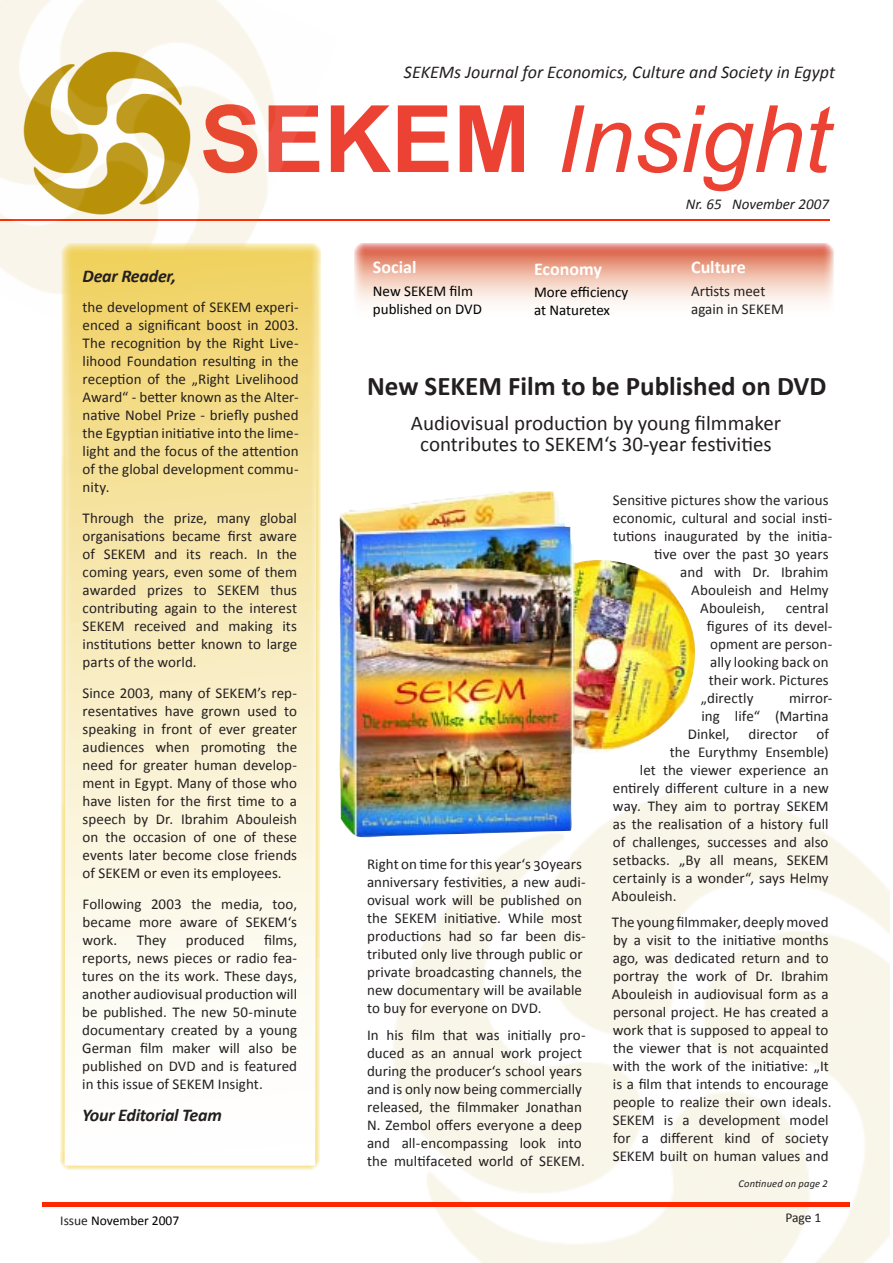
<style>
.page{position:relative;width:893px;height:1263px;background:#fff}
.page>*{position:absolute;margin:0;border:0;box-sizing:border-box;transform-origin:0 0}
.t1{font:italic 93px "Arial";color:#ec4234}
.RegHead1{font:700 27px "Calibri";color:#231f20}
.RegSubHead1{font:21px/21px "Calibri";color:#231f20;text-align:center}
.t2{font:italic 18px "Calibri";color:#231f20}
.t3{font:italic 700 18px "Calibri";letter-spacing:-.015em;color:#231f20}
.LeadBoxHead{font:700 18px "Calibri";color:#fff}
.RegArticle1{font:15px/18px "Calibri";color:#231f20;text-align:justify}
.LeadBox{font:15px/18px "Calibri";color:#000}
.LeadBox-2{font:15px/18px "Calibri";color:#231f20}
.t4{font:italic 15px "Calibri";color:#231f20}
.t5{font:13.5px "Calibri";color:#000}
.PicDescription{font:13.5px "Calibri";color:#231f20}
.LeadBoxHead-2{font:italic 10.5px "Calibri";color:#231f20}
.s1{font-weight:700;font-style:normal}
.s2{color:#231f20}
</style>
<div class="page">
<img style="left:377px;top:793px;width:513px;height:470px">
<hr style="left:43px;top:1202px;width:807px;height:4px;background:#ff2700">
<hr style="left:0;top:219px;width:829px;height:2px;background:#ff2700">
<img style="left:0;top:0;width:275px;height:294px">
<svg style="left:59px;top:242px;width:262px;height:928px"></svg>
<svg style="left:354px;top:243px;width:479px;height:61px;background:#eeb8a9"></svg>
<img style="left:339px;top:491px;width:359px;height:348px">
<p class="t2" style="left:404px;top:61px;width:433px">SEKEMs Journal for Economics, Culture and Society in Egypt</p>
<p class="t1" style="left:200px;top:79px;width:632px"><span class="s1">SEKEM</span> Insight</p>
<p class="t3" style="left:83px;top:265px;width:95px">Dear Reader,</p>
<p class="RegArticle1" style="left:83px;top:298px;width:218px">the development of SEKEM experi&shy;enced a significant boost in 2003.<br>The recognition by the Right Live&shy;lihood Foundation resulting in the reception of the „Right Livelihood Award“ - better known as the Alter&shy;native Nobel Prize - briefly pushed the Egyptian initiative into the lime&shy;light and the focus of the attention of the global development commu&shy;nity.</p>
<p class="RegArticle1" style="left:83px;top:508px;width:216px">Through the prize, many global organisations became first aware of SEKEM and its reach. In the coming years, even some of them awarded prizes to SEKEM thus contributing again to the interest SEKEM received and making its institutions better known to large parts of the world.</p>
<p class="RegArticle1" style="left:83px;top:683px;width:216px">Since 2003, many of SEKEM’s rep&shy;resentatives have grown used to speaking in front of ever greater audiences when promoting the need for greater human develop&shy;ment in Egypt. Many of those who have listen for the first time to a speech by Dr. Ibrahim Abouleish on the occasion of one of these events later become close friends of SEKEM or even its employees.</p>
<p class="RegArticle1" style="left:83px;top:894px;width:216px">Following 2003 the media, too, became more aware of SEKEM‘s work.</p>
<p class="RegArticle1" style="left:82px;top:930px;width:216px;text-indent:182px">films, reports, news pieces or radio fea&shy;tures on the its work. These days, another audiovisual production will be published. The new 50-minute documentary created by a young German film maker will also be published on DVD and is featured in this issue of SEKEM Insight.</p>
<p class="t3" style="left:82px;top:1104px;width:141px">Your Editorial Team</p>
<p class="RegArticle1" style="left:137px;top:930px;width:31px">They</p>
<p class="RegArticle1" style="left:186px;top:930px;width:60px">produced</p>
<p class="LeadBoxHead" style="left:373px;top:256px;width:45px">Social</p>
<p class="LeadBox" style="left:373px;top:281px;width:110px">New SEKEM film published on DVD</p>
<p class="LeadBoxHead" style="left:534px;top:258px;width:69px">Economy</p>
<p class="LeadBox" style="left:534px;top:283px;width:96px">More efficiency at Naturetex</p>
<p class="t4" style="left:686px;top:194px;width:144px">Nr. 65 November 2007</p>
<p class="LeadBoxHead" style="left:691px;top:256px;width:56px">Culture</p>
<p class="LeadBox-2" style="left:691px;top:281px;width:94px">Artists meet again in SEKEM</p>
<p class="RegHead1" style="left:367px;top:370px;width:461px">New SEKEM Film to be Published on DVD</p>
<p class="RegSubHead1" style="left:411px;top:411px;width:372px">Audiovisual production by young filmmaker contributes to SEKEM‘s 30-year festivities</p>
<p class="RegArticle1" style="left:367px;top:854px;width:220px;text-align:left">Right on time for this year‘s 30years anniversary festivities, a new audi&shy;ovisual work will be published on the SEKEM initiative. While most productions had so far been dis&shy;tributed only live through public or private broadcasting channels, the new documentary will be available to buy for everyone on DVD.</p>
<p class="RegArticle1" style="left:367px;top:1025px;width:220px;text-align:left">In his film that was initially pro&shy;duced as an annual work project during the producer‘s school years and is only now being commercially released, the filmmaker Jonathan N. Zembol offers everyone a deep and all-encompassing look into the multifaceted world of SEKEM.</p>
<p class="RegArticle1" style="left:613px;top:490px;width:217px">Sensitive pictures show the various</p>
<p class="RegArticle1" style="left:613px;top:508px;width:221px">economic, cultural and social insti-</p>
<p class="RegArticle1" style="left:613px;top:526px;width:221px">tutions inaugurated by the initia-</p>
<p class="RegArticle1" style="left:654px;top:544px;width:176px">tive over the past 30 years</p>
<p class="RegArticle1" style="left:680px;top:562px;width:150px">and with Dr. Ibrahim</p>
<p class="RegArticle1" style="left:691px;top:580px;width:139px">Abouleish and Helmy</p>
<p class="RegArticle1" style="left:700px;top:598px;width:66px">Abouleish,</p>
<p class="RegArticle1" style="left:786px;top:598px;width:44px">central</p>
<p class="RegArticle1" style="left:707px;top:616px;width:127px">figures of its devel-</p>
<p class="RegArticle1" style="left:710px;top:634px;width:124px">opment are person-</p>
<p class="RegArticle1" style="left:710px;top:652px;width:120px">ally looking back on</p>
<p class="RegArticle1" style="left:709px;top:670px;width:121px">their work. Pictures</p>
<p class="RegArticle1" style="left:701px;top:688px;width:54px">„directly</p>
<p class="RegArticle1" style="left:789px;top:688px;width:45px">mirror-</p>
<p class="RegArticle1" style="left:701px;top:706px;width:129px">ing life“ (Martina</p>
<p class="RegArticle1" style="left:688px;top:724px;width:43px">Dinkel,</p>
<p class="RegArticle1" style="left:748px;top:724px;width:51px">director</p>
<p class="RegArticle1" style="left:816px;top:724px;width:14px">of</p>
<p class="RegArticle1" style="left:670px;top:742px;width:160px">the Eurythmy Ensemble)</p>
<p class="RegArticle1" style="left:640px;top:760px;width:190px">let the viewer experience an</p>
<p class="RegArticle1" style="left:613px;top:778px;width:217px">entirely different culture in a new</p>
<p class="RegArticle1" style="left:613px;top:796px;width:217px">way. They aim to portray SEKEM</p>
<p class="RegArticle1" style="left:613px;top:814px;width:217px">as the realisation of a history full</p>
<p class="RegArticle1" style="left:613px;top:832px;width:217px">of challenges, successes and also</p>
<p class="RegArticle1" style="left:613px;top:850px;width:217px">setbacks. „By all means, SEKEM</p>
<p class="RegArticle1" style="left:613px;top:868px;width:217px">certainly is a wonder“, says Helmy</p>
<p class="RegArticle1" style="left:612px;top:886px;width:66px">Abouleish.</p>
<p class="RegArticle1" style="left:612px;top:912px;width:221px;text-align:left">The young filmmaker, deeply moved by a visit to the initiative months ago, was dedicated return and to portray the work of Dr. Ibrahim<br>Abouleish in audiovisual form as a personal project. He has created a work that is supposed to appeal to the viewer that is not acquainted with the work of the initiative: „It is a film that intends to encourage people to realize their own ideals.<br>SEKEM is a development model for a different kind of society<br>SEKEM built on human values and</p>
<p class="LeadBoxHead-2" style="left:739px;top:1177px;width:91px">Continued on page 2</p>
<p class="t5" style="left:60px;top:1212px;width:121px"><span class="s2">Issue</span> November 2007</p>
<p class="PicDescription" style="left:785px;top:1209px;width:38px">Page 1</p>
</div>
